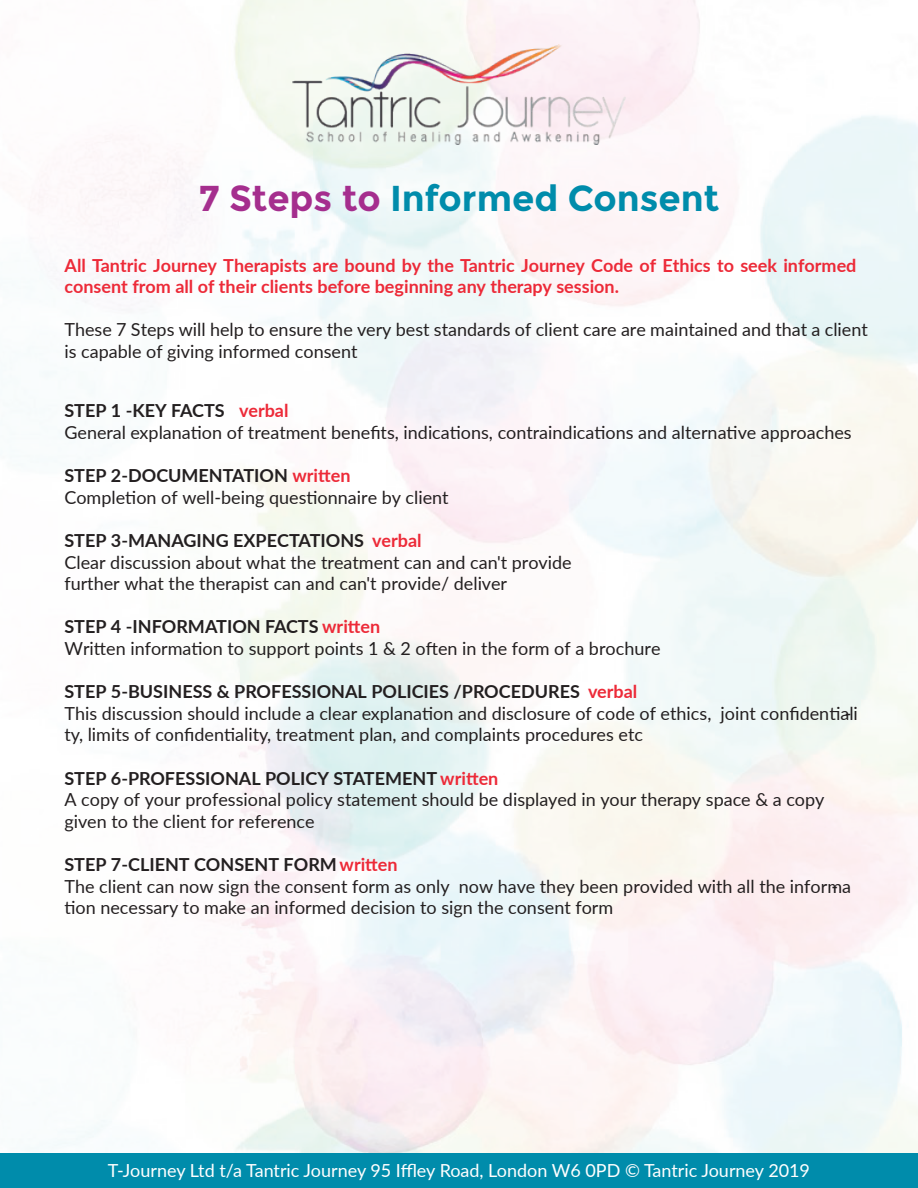
<style>
.page{position:relative;width:918px;height:1188px;background:#fff}
.page>*{position:absolute;margin:0;border:0;box-sizing:border-box;transform-origin:0 0}
.t1{font:700 36px "Montserrat";color:#008cab}
.t2{font:18px/21.6px "Lato";color:#231f20}
.t3{font:700 18px/21.6px "Lato";color:#ed2a38}
.t4{font:18px "Lato";color:#fff}
.s1{color:#a52e8e}
.s2{font-weight:700}
.s3{font-weight:700;color:#ed2a38}
</style>
<div class="page">
<img style="left:0;top:0;width:918px;height:1154px">
<img style="left:292px;top:45px;width:334px;height:100px">
<div style="left:0;top:1154px;width:918px;height:34px;background:#008cab"></div>
<h1 class="t1" style="left:199px;top:177px;width:522px"><span class="s1">7 Steps to</span> Informed Consent</h1>
<p class="t3" style="left:65px;top:254px;width:794px">All Tantric Journey Therapists are bound by the Tantric Journey Code of Ethics to seek informed consent from all of their clients before beginning any therapy session.</p>
<p class="t2" style="left:64px;top:319px;width:805px">These 7 Steps will help to ensure the very best standards of client care are maintained and that a client is capable of giving informed consent</p>
<p class="t2" style="left:64px;top:400px;width:789px"><span class="s2">STEP 1 -KEY FACTS</span> <span class="s3">verbal<br></span>General explanation of treatment benefits, indications, contraindications and alternative approaches</p>
<p class="t2" style="left:64px;top:464px;width:386px"><span class="s2">STEP 2-DOCUMENTATION</span> <span class="s3">written<br></span>Completion of well-being questionnaire by client</p>
<p class="t2" style="left:64px;top:529px;width:509px"><span class="s2">STEP 3-MANAGING EXPECTATIONS</span> <span class="s3">verbal<br></span>Clear discussion about what the treatment can and can't provide further what the therapist can and can't provide/ deliver</p>
<p class="t2" style="left:64px;top:616px;width:598px"><span class="s2">STEP 4 -INFORMATION FACTS</span> <span class="s3">written<br></span>Written information to support points 1 &amp; 2 often in the form of a brochure</p>
<p class="t2" style="left:64px;top:680px;width:795px"><span class="s2">STEP 5-BUSINESS &amp; PROFESSIONAL POLICIES /PROCEDURES</span> <span class="s3">verbal<br></span>This discussion should include a clear explanation and disclosure of code of ethics, joint confidentiali&shy;ty, limits of confidentiality, treatment plan, and complaints procedures etc</p>
<p class="t2" style="left:64px;top:767px;width:761px"><span class="s2">STEP 6-PROFESSIONAL POLICY STATEMENT</span> <span class="s3">written<br></span>A copy of your professional policy statement should be displayed in your therapy space &amp; a copy given to the client for reference</p>
<p class="t2" style="left:64px;top:853px;width:788px"><span class="s2">STEP 7-CLIENT CONSENT FORM</span> <span class="s3">written<br></span>The client can now sign the consent form as only now have they been provided with all the informa&shy;tion necessary to make an informed decision to sign the consent form</p>
<p class="t4" style="left:108px;top:1159px;width:704px">T-Journey Ltd t/a Tantric Journey 95 Iffley Road, London W6 0PD © Tantric Journey 2019</p>
</div>
